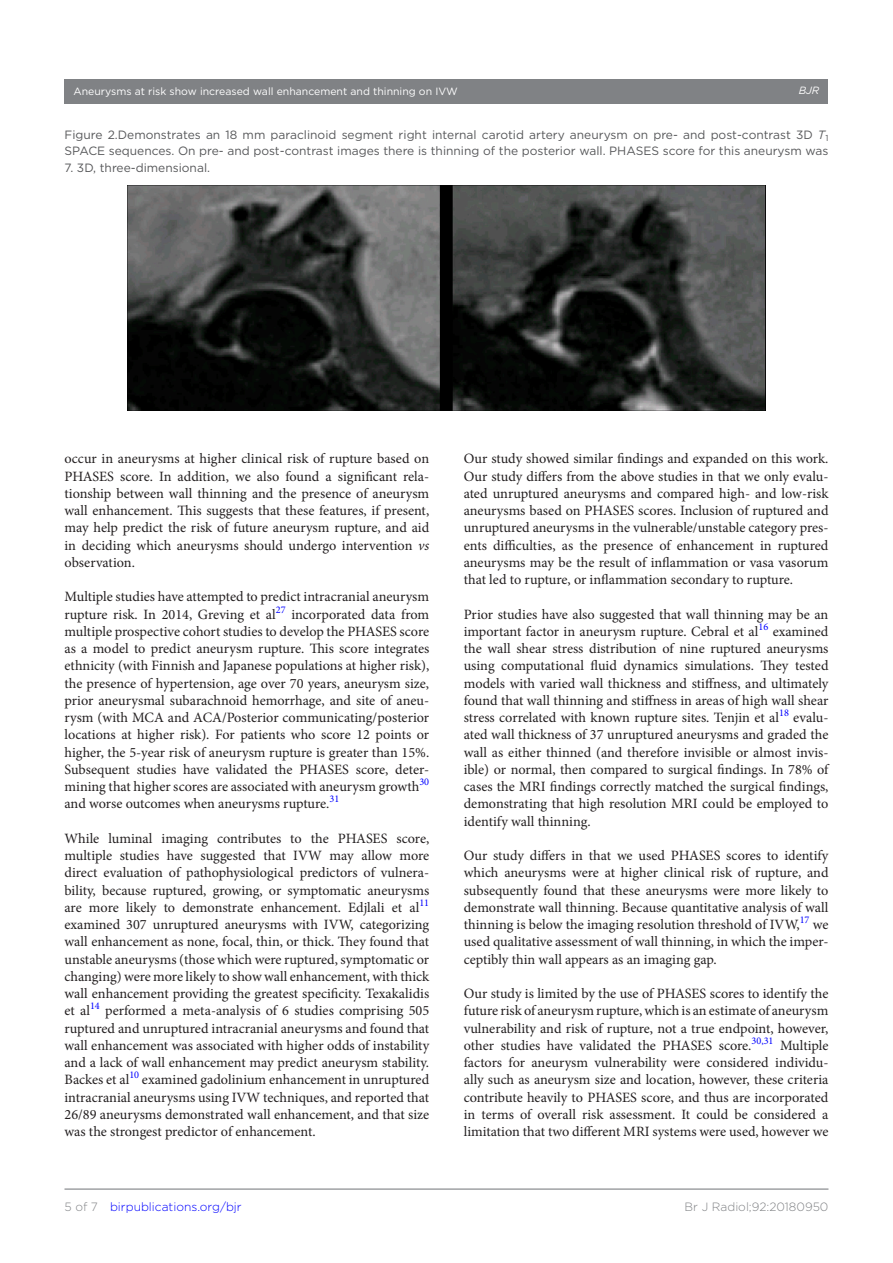
<style>
.page{position:relative;width:893px;height:1263px;background:#fff}
.page>*{position:absolute;margin:0;border:0;box-sizing:border-box;transform-origin:0 0}
.t1{font:14.25px/17.2px "Minion Pro";color:#231f20;text-align:justify}
.t2{font:12px/16.5px "Gotham";color:#57585a}
.t3{font:300 12px "Gotham";color:#00f}
.t4{font:300 12px "Gotham";color:#808285}
.t5{font:10.5px "Gotham";color:#fff}
.t6{font:italic 10.5px "Gotham";color:#fff}
.s1{font-style:italic}
.s2{color:#808285}
</style>
<div class="page">
<hr style="left:64px;top:1188px;width:764px;height:2px;background:#808285">
<div style="left:64px;top:79px;width:764px;height:24px;background:#808285"></div>
<img style="left:127px;top:186px;width:638px;height:224px">
<p class="t5" style="left:74px;top:85px;width:386px">Aneurysms at risk show increased wall enhancement and thinning on IVW</p>
<p class="t6" style="left:799px;top:85px;width:22px">BJR</p>
<p class="t2" style="left:64px;top:126px;width:765px">Figure 2.Demonstrates an 18 mm paraclinoid segment right internal carotid artery aneurysm on pre- and post-contrast 3D <span class="s1">T</span><sub>1<br></sub>SPACE sequences. On pre- and post-contrast images there is thinning of the posterior wall. PHASES score for this aneurysm was</p>
<p class="t2" style="left:64px;top:159px;width:147px">7. 3D, three-dimensional.</p>
<p class="t1" style="left:64px;top:450px;width:366px">occur in aneurysms at higher clinical risk of rupture based on PHASES score. In addition, we also found a significant rela&shy;tionship between wall thinning and the presence of aneurysm wall enhancement. This suggests that these features, if present, may help predict the risk of future aneurysm rupture, and aid in deciding which aneurysms should undergo intervention <span class="s1">vs </span>observation.</p>
<p class="t1" style="left:64px;top:588px;width:366px">Multiple studies have attempted to predict intracranial aneurysm rupture risk. In 2014, Greving et al<sup>27</sup> incorporated data from multiple prospective cohort studies to develop the PHASES score as a model to predict aneurysm rupture. This score integrates ethnicity (with Finnish and Japanese populations at higher risk), the presence of hypertension, age over 70 years, aneurysm size, prior aneurysmal subarachnoid hemorrhage, and site of aneu&shy;rysm (with MCA and ACA/Posterior communicating/posterior locations at higher risk). For patients who score 12 points or higher, the 5-year risk of aneurysm rupture is greater than 15%.<br>Subsequent studies have validated the PHASES score, deter&shy;mining that higher scores are associated with aneurysm growth<sup>30 </sup>and worse outcomes when aneurysms rupture.<sup>31</sup></p>
<p class="t1" style="left:64px;top:830px;width:366px">While luminal imaging contributes to the PHASES score, multiple studies have suggested that IVW may allow more direct evaluation of pathophysiological predictors of vulnera&shy;bility, because ruptured, growing, or symptomatic aneurysms are more likely to demonstrate enhancement. Edjlali et al<sup>11 </sup>examined 307 unruptured aneurysms with IVW, categorizing wall enhancement as none, focal, thin, or thick. They found that unstable aneurysms (those which were ruptured, symptomatic or changing) were more likely to show wall enhancement, with thick wall enhancement providing the greatest specificity. Texakalidis et al<sup>14</sup> performed a meta-analysis of 6 studies comprising 505 ruptured and unruptured intracranial aneurysms and found that wall enhancement was associated with higher odds of instability and a lack of wall enhancement may predict aneurysm stability.<br>Backes et al<sup>10</sup> examined gadolinium enhancement in unruptured intracranial aneurysms using IVW techniques, and reported that 26/89 aneurysms demonstrated wall enhancement, and that size was the strongest predictor of enhancement.</p>
<p class="t1" style="left:464px;top:450px;width:366px">Our study showed similar findings and expanded on this work.<br>Our study differs from the above studies in that we only evalu&shy;ated unruptured aneurysms and compared high- and low-risk aneurysms based on PHASES scores. Inclusion of ruptured and unruptured aneurysms in the vulnerable/unstable category pres&shy;ents difficulties, as the presence of enhancement in ruptured aneurysms may be the result of inflammation or vasa vasorum that led to rupture, or inflammation secondary to rupture.</p>
<p class="t1" style="left:464px;top:605px;width:366px">Prior studies have also suggested that wall thinning may be an important factor in aneurysm rupture. Cebral et al<sup>16</sup> examined the wall shear stress distribution of nine ruptured aneurysms using computational fluid dynamics simulations. They tested models with varied wall thickness and stiffness, and ultimately found that wall thinning and stiffness in areas of high wall shear stress correlated with known rupture sites. Tenjin et al<sup>18</sup> evalu&shy;ated wall thickness of 37 unruptured aneurysms and graded the wall as either thinned (and therefore invisible or almost invis&shy;ible) or normal, then compared to surgical findings. In 78% of cases the MRI findings correctly matched the surgical findings, demonstrating that high resolution MRI could be employed to identify wall thinning.</p>
<p class="t1" style="left:464px;top:847px;width:366px">Our study differs in that we used PHASES scores to identify which aneurysms were at higher clinical risk of rupture, and subsequently found that these aneurysms were more likely to demonstrate wall thinning. Because quantitative analysis of wall thinning is below the imaging resolution threshold of IVW,<sup>17</sup> we used qualitative assessment of wall thinning, in which the imper&shy;ceptibly thin wall appears as an imaging gap.</p>
<p class="t1" style="left:464px;top:985px;width:366px">Our study is limited by the use of PHASES scores to identify the future risk of aneurysm rupture, which is an estimate of aneurysm vulnerability and risk of rupture, not a true endpoint, however, other studies have validated the PHASES score.<sup>30,31</sup> Multiple factors for aneurysm vulnerability were considered individu&shy;ally such as aneurysm size and location, however, these criteria contribute heavily to PHASES score, and thus are incorporated in terms of overall risk assessment. It could be considered a limitation that two different MRI systems were used, however we</p>
<p class="t3" style="left:64px;top:1199px;width:179px"><span class="s2">5 of 7</span> birpublications.org/bjr</p>
<p class="t4" style="left:685px;top:1199px;width:145px">Br J Radiol;92:20180950</p>
</div>
